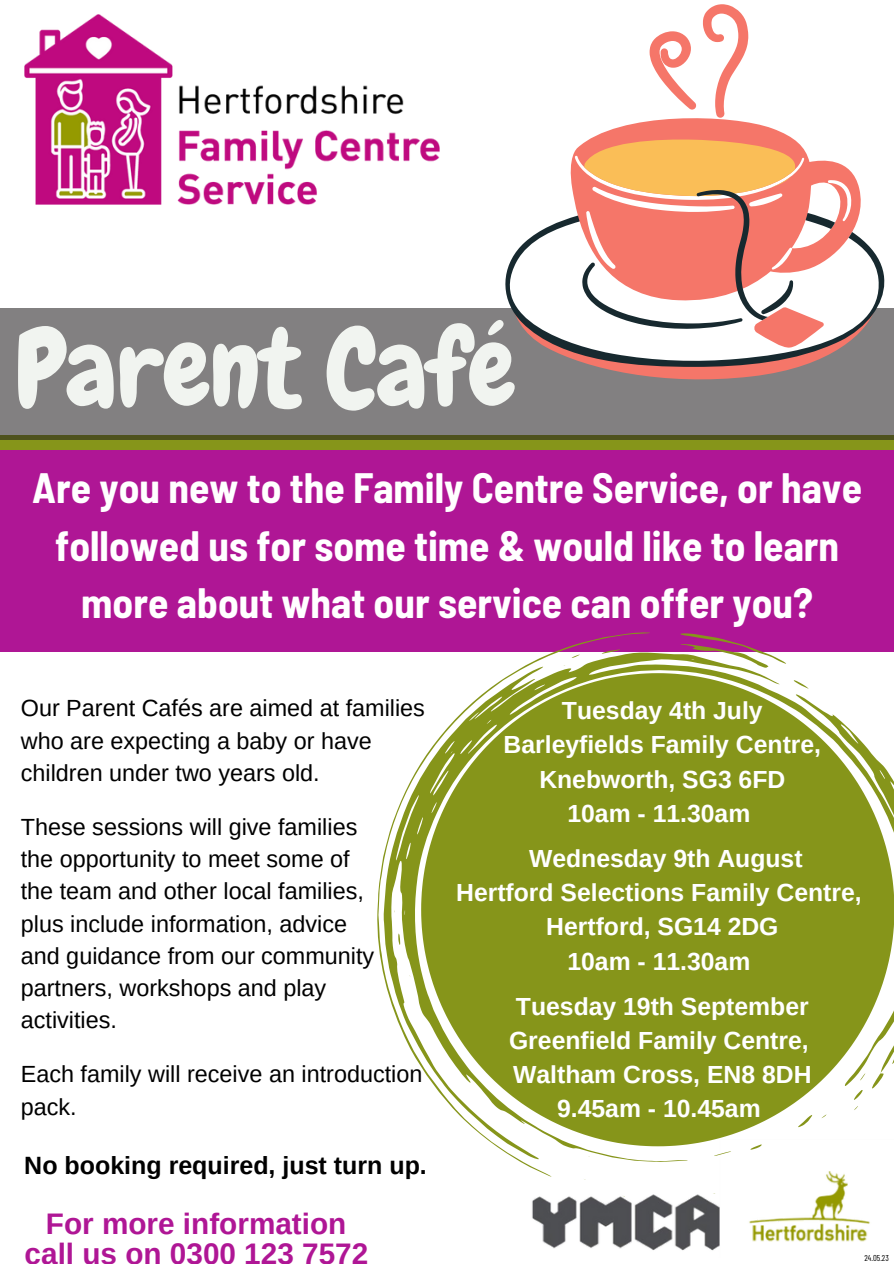
<style>
.page{position:relative;width:894px;height:1264px;background:#fff}
.page>*{position:absolute;margin:0;border:0;box-sizing:border-box;transform-origin:0 0}
.t1{font:107.4px "Chewy";color:#f1f4f0}
.t2{font:700 semi-condensed 41.4px/57.4px "Barlow";color:#fff;text-align:center}
.t3{font:700 29.7px "Arimo";color:#af1695}
.t4{font:700 25.05px "Arimo";color:#000}
.t5{font:700 24.75px "Arimo";color:#fff}
.t6{font:23.4px/32.2px "Arimo";color:#000}
.t7{font:8.55px "Barlow Condensed";color:#000}
</style>
<div class="page">
<img style="left:532px;top:1171px;width:338px;height:80px">
<div style="left:0;top:436px;width:893px;height:38px;background:#86951a"></div>
<div style="left:0;top:450px;width:893px;height:202px;background:#af1695"></div>
<svg style="left:377px;top:632px;width:273px;height:544px"></svg>
<svg style="left:679px;top:633px;width:107px;height:34px"></svg>
<svg style="left:600px;top:649px;width:20px;height:4px"></svg>
<svg style="left:751px;top:1146px;width:10px;height:3px"></svg>
<svg style="left:398px;top:931px;width:2px;height:15px"></svg>
<svg style="left:714px;top:1151px;width:17px;height:5px"></svg>
<svg style="left:571px;top:654px;width:9px;height:4px"></svg>
<svg style="left:421px;top:673px;width:472px;height:473px;fill:#86951a"></svg>
<div style="left:0;top:308px;width:893px;height:131px;background:#828081"></div>
<svg style="left:570px;top:4px;width:290px;height:375px"></svg>
<svg style="left:584px;top:139px;width:211px;height:51px;background:#f9b45e"></svg>
<svg style="left:505px;top:190px;width:379px;height:177px"></svg>
<img style="left:25px;top:15px;width:414px;height:190px">
<p class="t1" style="left:15px;top:300px;width:502px">Parent Café</p>
<p class="t2" style="left:32px;top:458px;width:831px">Are you new to the Family Centre Service, or have followed us for some time &amp; would like to learn more about what our service can offer you?</p>
<p class="t6" style="left:21px;top:692px;width:405px">Our Parent Cafés are aimed at families who are expecting a baby or have children under two years old.</p>
<p class="t6" style="left:21px;top:810px;width:338px">These sessions will give families</p>
<p class="t6" style="left:21px;top:842px;width:330px">the opportunity to meet some of</p>
<p class="t6" style="left:21px;top:875px;width:344px">the team and other local families,</p>
<p class="t6" style="left:21px;top:907px;width:327px">plus include information, advice</p>
<p class="t6" style="left:21px;top:939px;width:355px">and guidance from our community</p>
<p class="t6" style="left:21px;top:971px;width:307px">partners, workshops and play</p>
<p class="t6" style="left:21px;top:1004px;width:98px">activities.</p>
<p class="t6" style="left:21px;top:1057px;width:403px">Each family will receive an introduction pack.</p>
<p class="t4" style="left:24px;top:1151px;width:404px">No booking required, just turn up.</p>
<p class="t3" style="left:46px;top:1207px;width:302px">For more information</p>
<p class="t3" style="left:25px;top:1237px;width:345px">call us on 0300 123 7572</p>
<p class="t5" style="left:562px;top:696px;width:202px">Tuesday 4th July</p>
<p class="t5" style="left:503px;top:731px;width:319px">Barleyfields Family Centre,</p>
<p class="t5" style="left:539px;top:765px;width:247px">Knebworth, SG3 6FD</p>
<p class="t5" style="left:567px;top:799px;width:184px">10am - 11.30am</p>
<p class="t5" style="left:529px;top:844px;width:275px">Wednesday 9th August</p>
<p class="t5" style="left:456px;top:878px;width:407px">Hertford Selections Family Centre,</p>
<p class="t5" style="left:546px;top:912px;width:234px">Hertford, SG14 2DG</p>
<p class="t5" style="left:567px;top:947px;width:184px">10am - 11.30am</p>
<p class="t5" style="left:515px;top:992px;width:294px">Tuesday 19th September</p>
<p class="t5" style="left:509px;top:1026px;width:301px">Greenfield Family Centre,</p>
<p class="t5" style="left:513px;top:1060px;width:300px">Waltham Cross, EN8 8DH</p>
<p class="t5" style="left:557px;top:1094px;width:205px">9.45am - 10.45am</p>
<p class="t7" style="left:864px;top:1252px;width:26px">24.05.23</p>
</div>
